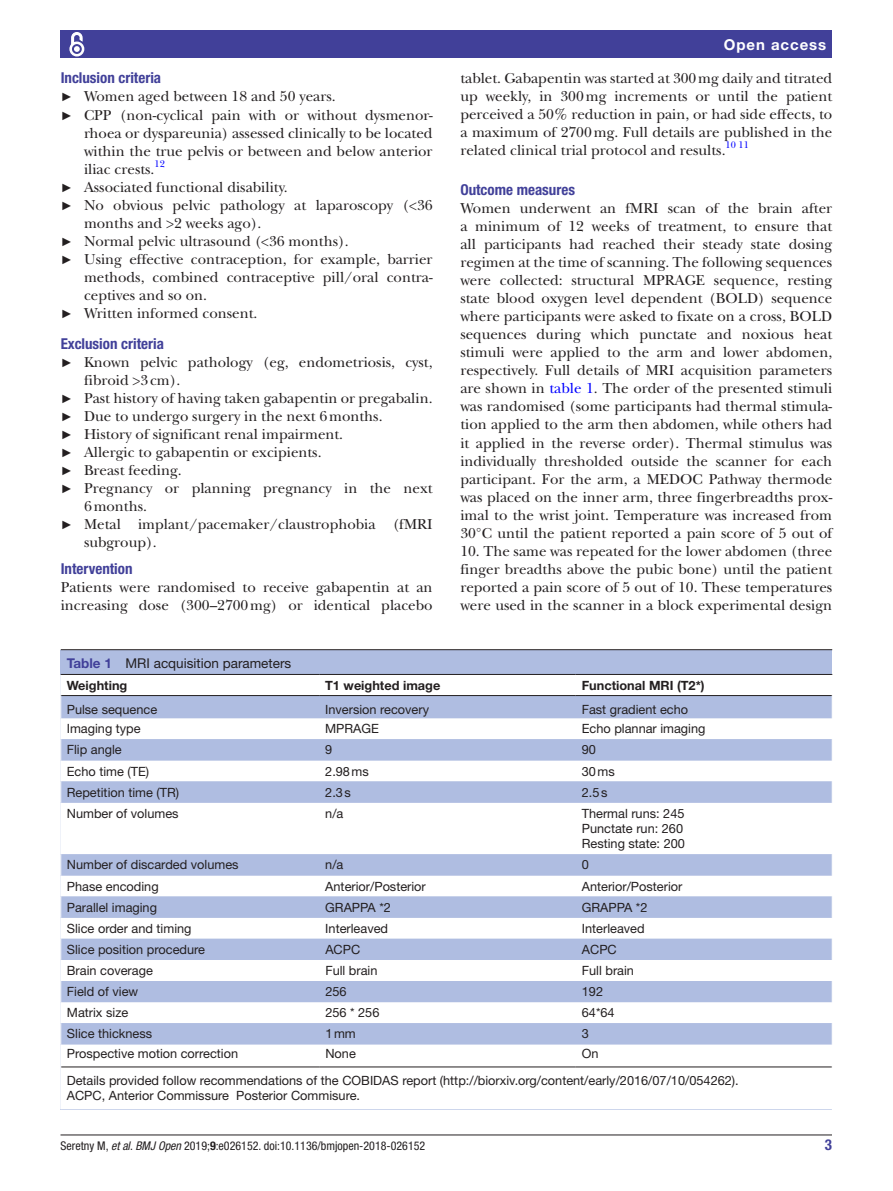
<style>
.page{position:relative;width:893px;height:1191px;background:#fff}
.page>*{position:absolute;margin:0;border:0;box-sizing:border-box;transform-origin:0 0}
.t1{font:15px/18px "New Baskerville";color:#231f20;text-align:justify}
.t2{font:700 condensed 15px "Helvetica Neue LT Std";color:#414099}
.t3{font:700 15px "Helvetica Neue LT Std";letter-spacing:.065em;color:#fff}
.t4{font:13.5px "Helvetica Neue LT Std";color:#231f20}
.t5{font:12.75px/15.3px "Helvetica Neue LT Std";color:#231f20}
.t6{font:700 12.75px "Helvetica Neue LT Std";color:#231f20}
.t7{font:condensed 12px "Helvetica Neue LT Std";color:#231f20}
.t8{font:9.9px "New Baskerville";color:#00f}
.s1{font-family:"Arial";font-size:12px}
.s2{color:#00f}
.s3{font-weight:700;color:#414099}
.s4{font-style:italic}
.s5{font-weight:700}
</style>
<div class="page">
<hr style="left:61px;top:1134px;width:771px;height:1px;background:#231f20">
<div style="left:61px;top:31px;width:771px;height:27px;background:#414099"></div>
<svg style="left:69px;top:32px;width:16px;height:25px"></svg>
<div style="left:61px;top:650px;width:771px;height:459px;background:#afbde1"></div>
<hr style="left:61px;top:649px;width:771px;height:1px;background:#231f20">
<div style="left:61px;top:675px;width:771px;height:434px;background:#fff"></div>
<svg style="left:61px;top:696px;width:771px;height:348px"></svg>
<hr style="left:61px;top:674px;width:258px;height:1px;background:#231f20">
<hr style="left:61px;top:695px;width:258px;height:1px;background:#231f20">
<hr style="left:319px;top:674px;width:257px;height:1px;background:#231f20">
<hr style="left:319px;top:695px;width:257px;height:1px;background:#231f20">
<hr style="left:576px;top:674px;width:256px;height:1px;background:#231f20">
<hr style="left:576px;top:695px;width:256px;height:1px;background:#231f20">
<hr style="left:319px;top:1066px;width:257px;height:1px;background:#231f20">
<hr style="left:576px;top:1066px;width:256px;height:1px;background:#231f20">
<hr style="left:61px;top:1066px;width:258px;height:1px;background:#231f20">
<svg style="left:60px;top:675px;width:1px;height:127px"></svg>
<svg style="left:60px;top:854px;width:1px;height:213px"></svg>
<hr style="left:67px;top:1084px;width:765px;height:1px;background:#fff">
<hr style="left:67px;top:1099px;width:765px;height:2px;background:#fff">
<p class="t2" style="left:61px;top:69px;width:102px">Inclusion criteria</p>
<p class="t1" style="left:61px;top:88px;width:276px"><span class="s1">►</span> Women aged between 18 and 50 years.</p>
<p class="t1" style="left:61px;top:106px;width:373px"><span class="s1">►</span> CPP (non-cyclical pain with or without dysmenor-</p>
<p class="t1" style="left:84px;top:124px;width:350px">rhoea or dyspareunia) assessed clinically to be located</p>
<p class="t1" style="left:84px;top:142px;width:350px">within the true pelvis or between and below anterior</p>
<p class="t1" style="left:84px;top:160px;width:72px">iliac crests.</p>
<p class="t8" style="left:154px;top:158px;width:12px">12</p>
<p class="t1" style="left:61px;top:178px;width:229px"><span class="s1">►</span> Associated functional disability.</p>
<p class="t1" style="left:61px;top:196px;width:373px"><span class="s1">►</span> No obvious pelvic pathology at laparoscopy (&lt;36</p>
<p class="t1" style="left:84px;top:214px;width:179px">months and &gt;2 weeks ago).</p>
<p class="t1" style="left:61px;top:232px;width:289px"><span class="s1">►</span> Normal pelvic ultrasound (&lt;36 months).</p>
<p class="t1" style="left:61px;top:250px;width:373px"><span class="s1">►</span> Using effective contraception, for example, barrier</p>
<p class="t1" style="left:84px;top:268px;width:350px">methods, combined contraceptive pill/oral contra-</p>
<p class="t1" style="left:84px;top:286px;width:124px">ceptives and so on.</p>
<p class="t1" style="left:61px;top:304px;width:198px"><span class="s1">►</span> Written informed consent.</p>
<p class="t2" style="left:61px;top:335px;width:105px">Exclusion criteria</p>
<p class="t1" style="left:61px;top:353px;width:373px"><span class="s1">►</span> Known pelvic pathology (eg, endometriosis, cyst,</p>
<p class="t1" style="left:84px;top:371px;width:98px">fibroid &gt;3cm).</p>
<p class="t1" style="left:61px;top:389px;width:373px"><span class="s1">►</span> Past history of having taken gabapentin or pregabalin.</p>
<p class="t1" style="left:61px;top:407px;width:323px"><span class="s1">►</span> Due to undergo surgery in the next 6months.</p>
<p class="t1" style="left:61px;top:425px;width:284px"><span class="s1">►</span> History of significant renal impairment.</p>
<p class="t1" style="left:61px;top:443px;width:262px"><span class="s1">►</span> Allergic to gabapentin or excipients.</p>
<p class="t1" style="left:61px;top:461px;width:123px"><span class="s1">►</span> Breast feeding.</p>
<p class="t1" style="left:61px;top:479px;width:373px"><span class="s1">►</span> Pregnancy or planning pregnancy in the next</p>
<p class="t1" style="left:84px;top:497px;width:65px">6months.</p>
<p class="t1" style="left:61px;top:515px;width:373px"><span class="s1">►</span> Metal implant/pacemaker/claustrophobia (fMRI</p>
<p class="t1" style="left:84px;top:533px;width:74px">subgroup).</p>
<p class="t2" style="left:61px;top:560px;width:73px">Intervention</p>
<p class="t1" style="left:61px;top:578px;width:373px">Patients were randomised to receive gabapentin at an increasing dose (300–2700mg) or identical placebo</p>
<p class="t3" style="left:724px;top:35px;width:104px">Open access</p>
<p class="t1" style="left:460px;top:69px;width:373px">tablet. Gabapentin was started at 300mg daily and titrated up weekly, in 300mg increments or until the patient perceived a 50% reduction in pain, or had side effects, to a maximum of 2700mg. Full details are published in the related clinical trial protocol and results.<sup>10</sup> <sup>11</sup></p>
<p class="t2" style="left:460px;top:180px;width:116px">Outcome measures</p>
<p class="t1" style="left:460px;top:199px;width:373px">Women underwent an fMRI scan of the brain after a minimum of 12 weeks of treatment, to ensure that all participants had reached their steady state dosing regimen at the time of scanning. The following sequences were collected: structural MPRAGE sequence, resting state blood oxygen level dependent (BOLD) sequence where participants were asked to fixate on a cross, BOLD sequences during which punctate and noxious heat stimuli were applied to the arm and lower abdomen, respectively. Full details of MRI acquisition parameters are shown in <span class="s2">table 1</span>. The order of the presented stimuli was randomised (some participants had thermal stimula&shy;tion applied to the arm then abdomen, while others had it applied in the reverse order). Thermal stimulus was individually thresholded outside the scanner for each participant. For the arm, a MEDOC Pathway thermode was placed on the inner arm, three fingerbreadths prox&shy;imal to the wrist joint. Temperature was increased from 30°C until the patient reported a pain score of 5 out of</p>
<p class="t1" style="left:460px;top:542px;width:373px">10. The same was repeated for the lower abdomen (three finger breadths above the pubic bone) until the patient reported a pain score of 5 out of 10. These temperatures were used in the scanner in a block experimental design</p>
<p class="t4" style="left:67px;top:655px;width:226px"><span class="s3">Table 1</span> MRI acquisition parameters</p>
<p class="t6" style="left:67px;top:677px;width:62px">Weighting</p>
<p class="t6" style="left:325px;top:677px;width:117px">T1 weighted image</p>
<p class="t6" style="left:582px;top:677px;width:124px">Functional MRI (T2*)</p>
<p class="t5" style="left:67px;top:701px;width:92px">Pulse sequence</p>
<p class="t5" style="left:325px;top:701px;width:105px">Inversion recovery</p>
<p class="t5" style="left:582px;top:701px;width:108px">Fast gradient echo</p>
<p class="t5" style="left:67px;top:721px;width:75px">Imaging type</p>
<p class="t5" style="left:325px;top:721px;width:55px">MPRAGE</p>
<p class="t5" style="left:582px;top:721px;width:125px">Echo plannar imaging</p>
<p class="t5" style="left:67px;top:742px;width:57px">Flip angle</p>
<p class="t5" style="left:325px;top:742px;width:9px">9</p>
<p class="t5" style="left:582px;top:742px;width:16px">90</p>
<p class="t5" style="left:67px;top:763px;width:84px">Echo time (TE)</p>
<p class="t5" style="left:325px;top:763px;width:45px">2.98ms</p>
<p class="t5" style="left:582px;top:763px;width:35px">30ms</p>
<p class="t5" style="left:67px;top:784px;width:114px">Repetition time (TR)</p>
<p class="t5" style="left:325px;top:784px;width:27px">2.3s</p>
<p class="t5" style="left:582px;top:784px;width:27px">2.5s</p>
<p class="t5" style="left:67px;top:805px;width:113px">Number of volumes</p>
<p class="t5" style="left:325px;top:805px;width:20px">n/a</p>
<p class="t5" style="left:582px;top:805px;width:105px">Thermal runs: 245<br>Punctate run: 260<br>Resting state: 200</p>
<p class="t5" style="left:67px;top:857px;width:173px">Number of discarded volumes</p>
<p class="t5" style="left:325px;top:857px;width:20px">n/a</p>
<p class="t5" style="left:582px;top:857px;width:9px">0</p>
<p class="t5" style="left:67px;top:878px;width:93px">Phase encoding</p>
<p class="t5" style="left:325px;top:878px;width:102px">Anterior/Posterior</p>
<p class="t5" style="left:582px;top:878px;width:102px">Anterior/Posterior</p>
<p class="t5" style="left:67px;top:899px;width:92px">Parallel imaging</p>
<p class="t5" style="left:325px;top:899px;width:67px">GRAPPA *2</p>
<p class="t5" style="left:582px;top:899px;width:67px">GRAPPA *2</p>
<p class="t5" style="left:67px;top:920px;width:126px">Slice order and timing</p>
<p class="t5" style="left:325px;top:920px;width:64px">Interleaved</p>
<p class="t5" style="left:582px;top:920px;width:64px">Interleaved</p>
<p class="t5" style="left:67px;top:941px;width:140px">Slice position procedure</p>
<p class="t5" style="left:325px;top:941px;width:36px">ACPC</p>
<p class="t5" style="left:582px;top:941px;width:36px">ACPC</p>
<p class="t5" style="left:67px;top:962px;width:87px">Brain coverage</p>
<p class="t5" style="left:325px;top:962px;width:54px">Full brain</p>
<p class="t5" style="left:582px;top:962px;width:54px">Full brain</p>
<p class="t5" style="left:67px;top:983px;width:73px">Field of view</p>
<p class="t5" style="left:325px;top:983px;width:23px">256</p>
<p class="t5" style="left:582px;top:983px;width:23px">192</p>
<p class="t5" style="left:67px;top:1004px;width:63px">Matrix size</p>
<p class="t5" style="left:325px;top:1004px;width:56px">256 * 256</p>
<p class="t5" style="left:582px;top:1004px;width:34px">64*64</p>
<p class="t5" style="left:67px;top:1026px;width:87px">Slice thickness</p>
<p class="t5" style="left:325px;top:1026px;width:32px">1mm</p>
<p class="t5" style="left:582px;top:1026px;width:9px">3</p>
<p class="t5" style="left:67px;top:1045px;width:173px">Prospective motion correction</p>
<p class="t5" style="left:325px;top:1045px;width:32px">None</p>
<p class="t5" style="left:67px;top:1039px;width:673px;line-height:27.2px;text-indent:515px">On<br>Details provided follow recommendations of the COBIDAS report (http://biorxiv.org/content/early/2016/07/10/054262).</p>
<p class="t5" style="left:67px;top:1088px;width:295px">ACPC, Anterior Commissure Posterior Commisure.</p>
<p class="t7" style="left:61px;top:1138px;width:366px">Seretny M, <span class="s4">et al</span>. <span class="s4">BMJ Open</span> 2019;<span class="s5">9</span>:e026152. doi:10.1136/bmjopen-2018-026152</p>
<p class="t2" style="left:825px;top:1135px;width:9px">3</p>
</div>
